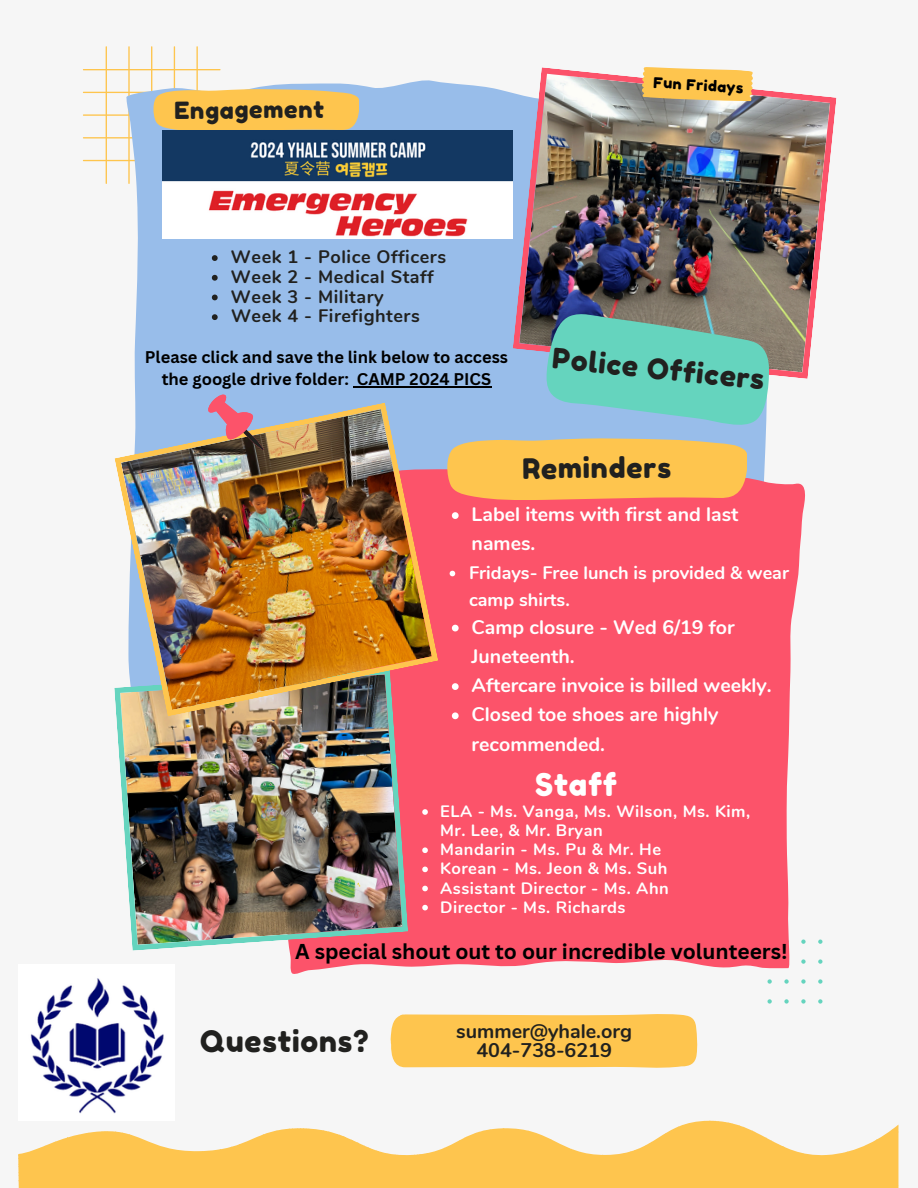
<style>
.page{position:relative;width:918px;height:1188px;background:#f6f6f6}
.page>*{position:absolute;margin:0;border:0;box-sizing:border-box;transform-origin:0 0}
.t1{font:31.05px "Fredoka One";letter-spacing:.02em;color:#fff}
.t2{font:29.7px "Fredoka One";letter-spacing:.03em;color:#21211f}
.t3{font:28.2px "Fredoka One";letter-spacing:.02em;color:#21211f}
.t4{font:23.55px "Fredoka One";letter-spacing:.02em;color:#21211f}
.t5{font:700 21px "Canva Sans";color:#000}
.t6{font:700 19.8px/19.2px "Nunito";color:#21211f;text-align:center}
.t7{font:700 19.5px/29.2px "Nunito";color:#fff}
.t8{font:700 18px "Nunito";letter-spacing:.03em;color:#21211f}
.t9{font:700 18px/27px "Nunito";color:#fff}
.t10{font:700 16.5px/19.2px "Nunito";letter-spacing:.03em;color:#fff}
.t11{font:700 16.5px/22.5px "Canva Sans";color:#000}
.t12{font:14.85px "Fredoka One";color:#000}
</style>
<div class="page">
<div style="left:134px;top:80px;width:379px;height:385px;background:#98bdea"></div>
<svg style="left:818px;top:959px;width:5px;height:5px"></svg>
<svg style="left:801px;top:979px;width:5px;height:5px"></svg>
<svg style="left:784px;top:979px;width:5px;height:5px"></svg>
<svg style="left:767px;top:979px;width:5px;height:5px"></svg>
<svg style="left:818px;top:979px;width:5px;height:5px"></svg>
<svg style="left:818px;top:940px;width:5px;height:4px"></svg>
<svg style="left:801px;top:999px;width:5px;height:5px"></svg>
<svg style="left:784px;top:999px;width:5px;height:5px"></svg>
<svg style="left:767px;top:999px;width:5px;height:5px"></svg>
<svg style="left:818px;top:999px;width:5px;height:5px"></svg>
<svg style="left:289px;top:465px;width:517px;height:509px;background:#fb6075"></svg>
<img style="left:513px;top:67px;width:324px;height:312px">
<img style="left:116px;top:717px;width:292px;height:234px">
<img style="left:114px;top:402px;width:324px;height:315px">
<svg style="left:640px;top:67px;width:115px;height:41px;background:#e8bf6c"></svg>
<svg style="left:207px;top:393px;width:57px;height:57px;background:#a88494"></svg>
<svg style="left:446px;top:308px;width:329px;height:191px;background:#a4bda4"></svg>
<div style="left:391px;top:1014px;width:307px;height:54px;background:#fec54e"></div>
<svg style="left:18px;top:1121px;width:881px;height:67px;fill:#fec54e"></svg>
<img style="left:31px;top:978px;width:133px;height:135px">
<svg style="left:83px;top:46px;width:276px;height:138px"></svg>
<img style="left:162px;top:130px;width:350px;height:108px">
<svg style="left:452px;top:512px;width:7px;height:7px"></svg>
<svg style="left:450px;top:571px;width:5px;height:5px"></svg>
<svg style="left:452px;top:625px;width:7px;height:6px"></svg>
<svg style="left:452px;top:683px;width:7px;height:7px"></svg>
<svg style="left:452px;top:712px;width:7px;height:7px"></svg>
<svg style="left:212px;top:255px;width:6px;height:6px"></svg>
<svg style="left:212px;top:275px;width:6px;height:6px"></svg>
<svg style="left:212px;top:295px;width:6px;height:5px"></svg>
<svg style="left:212px;top:314px;width:6px;height:6px"></svg>
<svg style="left:422px;top:809px;width:6px;height:6px"></svg>
<svg style="left:422px;top:847px;width:6px;height:6px"></svg>
<svg style="left:422px;top:867px;width:6px;height:5px"></svg>
<svg style="left:422px;top:886px;width:6px;height:5px"></svg>
<svg style="left:422px;top:905px;width:6px;height:5px"></svg>
<hr style="left:357px;top:386px;width:134px;height:2px;background:#000">
<p class="t4" style="left:175px;top:95px;width:151px">Engagement</p>
<h1 class="t12" style="left:654px;top:74px;width:91px;rotate:3deg">Fun Fridays</h1>
<p class="t8" style="left:231px;top:245px;width:217px">Week 1 - Police Officers</p>
<p class="t8" style="left:231px;top:265px;width:204px">Week 2 - Medical Staff</p>
<p class="t8" style="left:231px;top:284px;width:154px">Week 3 - Military</p>
<h1 class="t8" style="left:231px;top:304px;width:190px">Week 4 - Firefighters</h1>
<p class="t11" style="left:162px;top:345px;width:348px;text-indent:-17px">Please click and save the link below to access the google drive folder:</p>
<p class="t11" style="left:357px;top:368px;width:136px">CAMP 2024 PICS</p>
<p class="t3" style="left:555px;top:341px;width:214px;rotate:6deg">Police Officers</p>
<h5 class="t3" style="left:522px;top:451px;width:151px">Reminders</h5>
<p class="t7" style="left:472px;top:500px;width:268px">Label items with first and last names.</p>
<h2 class="t9" style="left:469px;top:559px;width:321px">Fridays- Free lunch is provided &amp; wear camp shirts.</h2>
<p class="t7" style="left:472px;top:613px;width:265px">Camp closure - Wed 6/19 for<br>Juneteenth.</p>
<p class="t7" style="left:472px;top:671px;width:302px">Aftercare invoice is billed weekly.</p>
<p class="t7" style="left:472px;top:700px;width:248px">Closed toe shoes are highly recommended.</p>
<h1 class="t1" style="left:535px;top:766px;width:84px">Staff</h1>
<p class="t10" style="left:440px;top:802px;width:311px">ELA - Ms. Vanga, Ms. Wilson, Ms. Kim,<br>Mr. Lee, &amp; Mr. Bryan</p>
<p class="t10" style="left:440px;top:840px;width:222px">Mandarin - Ms. Pu &amp; Mr. He</p>
<p class="t10" style="left:440px;top:859px;width:229px">Korean - Ms. Jeon &amp; Ms. Suh</p>
<p class="t10" style="left:440px;top:879px;width:230px">Assistant Director - Ms. Ahn</p>
<p class="t10" style="left:440px;top:898px;width:187px">Director - Ms. Richards</p>
<p class="t5" style="left:295px;top:936px;width:494px">A special shout out to our incredible volunteers!</p>
<p class="t2" style="left:200px;top:1023px;width:170px">Questions?</p>
<p class="t6" style="left:456px;top:1022px;width:177px">summer@yhale.org<br>404-738-6219</p>
</div>
